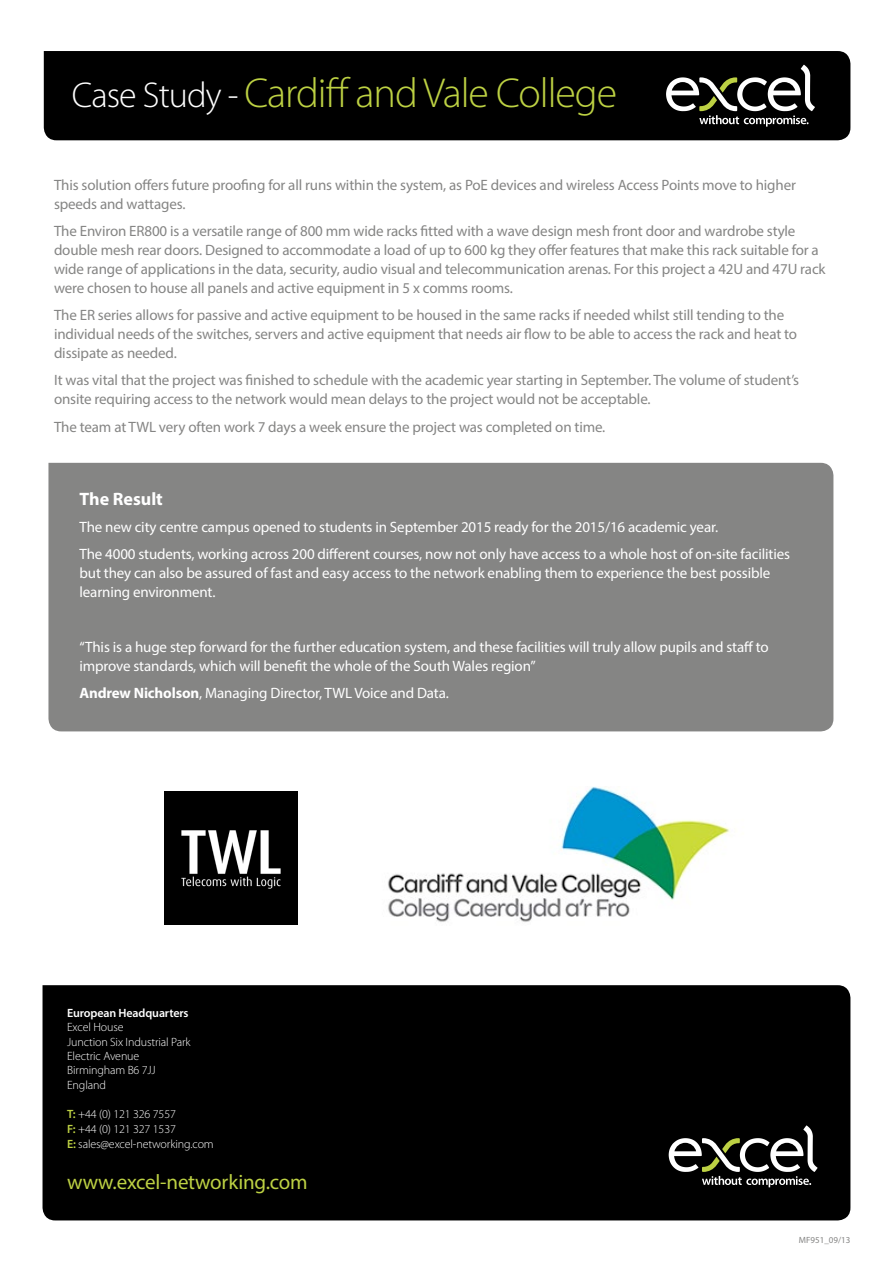
<style>
.page{position:relative;width:893px;height:1263px;background:#fff}
.page>*{position:absolute;margin:0;border:0;box-sizing:border-box;transform-origin:0 0}
.t1{font:300 42px "Myriad Pro";letter-spacing:-.025em;color:#bdd143}
.t2{font:21px "Myriad Pro";letter-spacing:-.01em;color:#bdd143}
.t3{font:700 18px "Myriad Pro";color:#fff}
.t4{font:15px/18.9px "Myriad Pro";letter-spacing:-.01em;color:#858584}
.t5{font:15px/18.9px "Myriad Pro";letter-spacing:-.01em;color:#fff}
.t6{font:300 12px/14.4px "Myriad Pro";letter-spacing:-.01em;color:#fff}
.t7{font:600 12px "Myriad Pro";letter-spacing:-.01em;color:#fff}
.t8{font:9px "Myriad Pro";color:#858584}
.s1{font-size:36px;color:#fff}
.s2{font-weight:700}
.s3{font-weight:600;color:#bdd143}
</style>
<div class="page">
<div style="left:43px;top:985px;width:807px;height:235px;background:#000"></div>
<svg style="left:669px;top:1125px;width:148px;height:62px"></svg>
<div style="left:48px;top:463px;width:785px;height:268px;background:#858584"></div>
<img style="left:388px;top:786px;width:342px;height:136px">
<div style="left:44px;top:51px;width:806px;height:89px;background:#000"></div>
<svg style="left:666px;top:65px;width:149px;height:62px"></svg>
<img style="left:164px;top:791px;width:133px;height:134px">
<h1 class="t1" style="left:72px;top:70px;width:547px"><span class="s1">Case Study -</span> Cardiff and Vale College</h1>
<p class="t4" style="left:54px;top:175px;width:743px">This solution offers future proofing for all runs within the system, as PoE devices and wireless Access Points move to higher speeds and wattages.</p>
<p class="t4" style="left:54px;top:221px;width:773px">The Environ ER800 is a versatile range of 800 mm wide racks fitted with a wave design mesh front door and wardrobe style double mesh rear doors. Designed to accommodate a load of up to 600 kg they offer features that make this rack suitable for a wide range of applications in the data, security, audio visual and telecommunication arenas. For this project a 42U and 47U rack were chosen to house all panels and active equipment in 5 x comms rooms.</p>
<p class="t4" style="left:54px;top:306px;width:745px">The ER series allows for passive and active equipment to be housed in the same racks if needed whilst still tending to the individual needs of the switches, servers and active equipment that needs air flow to be able to access the rack and heat to dissipate as needed.</p>
<p class="t4" style="left:54px;top:371px;width:747px">It was vital that the project was finished to schedule with the academic year starting in September. The volume of student’s onsite requiring access to the network would mean delays to the project would not be acceptable.</p>
<p class="t4" style="left:54px;top:417px;width:553px">The team at TWL very often work 7 days a week ensure the project was completed on time.</p>
<p class="t3" style="left:80px;top:487px;width:85px">The Result</p>
<p class="t5" style="left:80px;top:513px;width:712px;line-height:27.5px">The new city centre campus opened to students in September 2015 ready for the 2015/16 academic year.<br>The 4000 students, working across 200 different courses, now not only have access to a whole host of on-site facilities</p>
<p class="t5" style="left:80px;top:563px;width:692px">but they can also be assured of fast and easy access to the network enabling them to experience the best possible learning environment.</p>
<p class="t5" style="left:80px;top:637px;width:691px">“This is a huge step forward for the further education system, and these facilities will truly allow pupils and staff to improve standards, which will benefit the whole of the South Wales region”</p>
<p class="t5" style="left:80px;top:683px;width:371px"><span class="s2">Andrew Nicholson</span>, Managing Director, TWL Voice and Data.</p>
<p class="t7" style="left:67px;top:1005px;width:123px">European Headquarters</p>
<p class="t6" style="left:67px;top:1020px;width:125px">Excel House<br>Junction Six Industrial Park<br>Electric Avenue<br>Birmingham B6 7JJ<br>England</p>
<p class="t6" style="left:67px;top:1107px;width:148px;line-height:15px"><span class="s3">T:</span> +44 (0) 121 326 7557<br><span class="s3">F:</span> +44 (0) 121 327 1537<br><span class="s3">E:</span> sales@excel-networking.com</p>
<h2 class="t2" style="left:67px;top:1169px;width:242px">www.excel-networking.com</h2>
<p class="t8" style="left:799px;top:1235px;width:53px">MF951_09/13</p>
</div>
